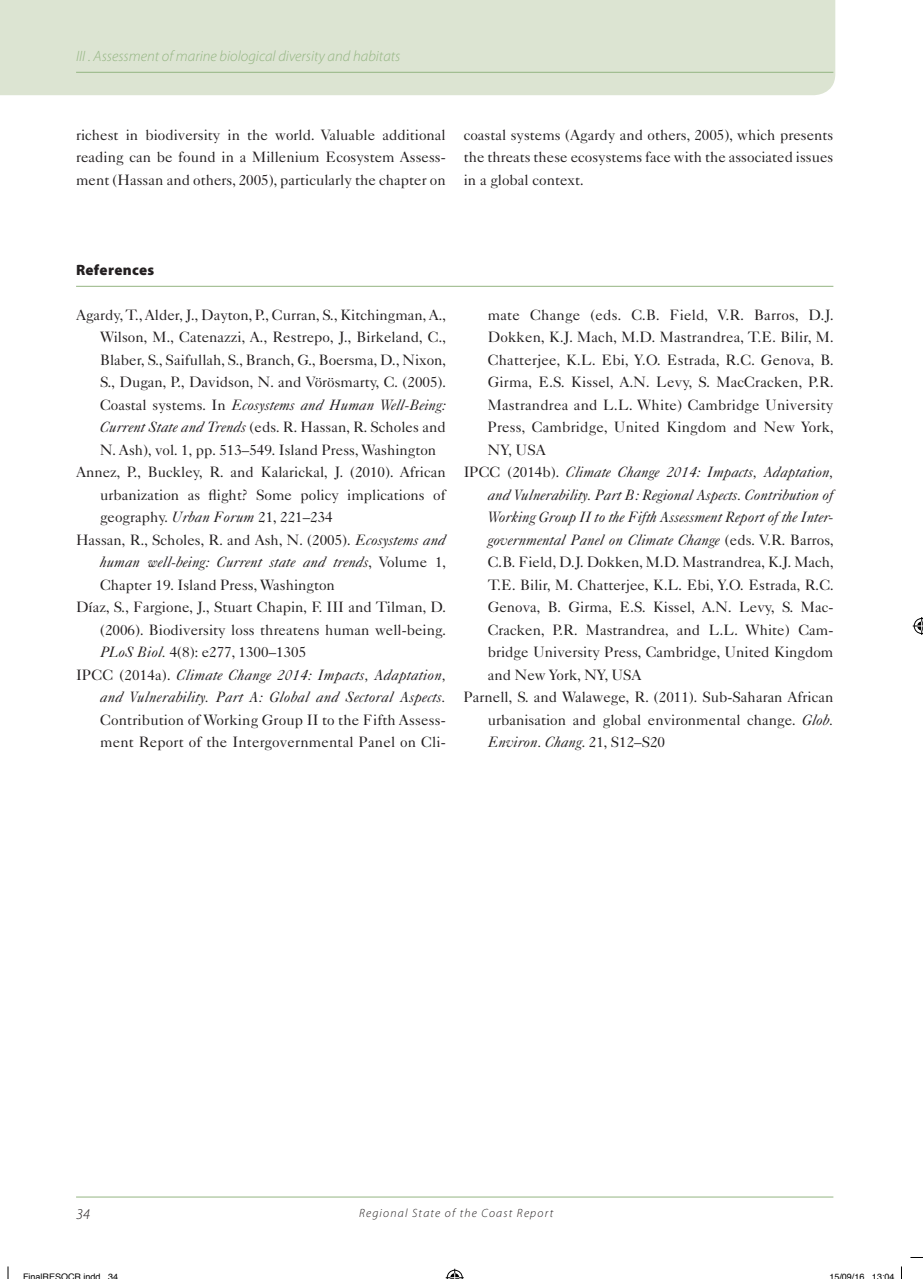
<style>
.page{position:relative;width:923px;height:1279px;background:#fff}
.page>*{position:absolute;margin:0;border:0;box-sizing:border-box;transform-origin:0 0}
.t1{font:15px/22.5px "Caslon 540 LT Std";color:#231f20;text-align:justify}
.t2{font:italic 15px "Caslon 540 LT Std";color:#231f20}
.t3{font:italic 300 15px "Myriad Pro";color:#94b582}
.t4{font:900 15px "Myriad Pro";color:#231f20}
.t5{font:italic 300 15px "Myriad Pro";color:#231f20}
.t6{font:italic 300 12px "Myriad Pro";letter-spacing:.1em;color:#231f20}
.t7{font:9px "Helvetica";color:#000}
.s1{font-style:normal}
.s2{font-style:italic}
</style>
<div class="page">
<div style="left:0;top:0;width:835px;height:95px;background:#dce4d2"></div>
<hr style="left:76px;top:72px;width:757px;height:1px;background:#94b582">
<hr style="left:76px;top:1197px;width:757px;height:1px;background:#94b582">
<hr style="left:76px;top:286px;width:757px;height:1px;background:#94b582">
<svg style="left:910px;top:1257px;width:12px;height:1px"></svg>
<svg style="left:7px;top:1266px;width:2px;height:13px"></svg>
<svg style="left:901px;top:1266px;width:1px;height:13px"></svg>
<svg style="left:445px;top:1269px;width:18px;height:10px"></svg>
<svg style="left:912px;top:617px;width:10px;height:18px"></svg>
<p class="t3" style="left:76px;top:47px;width:326px">III . Assessment of marine biological diversity and habitats</p>
<p class="t1" style="left:76px;top:123px;width:371px">richest in biodiversity in the world. Valuable additional reading can be found in a Millenium Ecosystem Assess&shy;ment (Hassan and others, 2005), particularly the chapter on</p>
<p class="t1" style="left:463px;top:123px;width:371px">coastal systems (Agardy and others, 2005), which presents the threats these ecosystems face with the associated issues in a global context.</p>
<p class="t4" style="left:76px;top:260px;width:80px">References</p>
<p class="t1" style="left:76px;top:303px;width:371px">Agardy, T., Alder, J., Dayton, P., Curran, S., Kitchingman, A.,</p>
<p class="t1" style="left:100px;top:326px;width:347px">Wilson, M., Catenazzi, A., Restrepo, J., Birkeland, C.,</p>
<p class="t1" style="left:100px;top:348px;width:347px">Blaber, S., Saifullah, S., Branch, G., Boersma, D., Nixon,</p>
<p class="t1" style="left:100px;top:371px;width:347px">S., Dugan, P., Davidson, N. and Vörösmarty, C. (2005).</p>
<p class="t2" style="left:100px;top:396px;width:347px"><span class="s1">Coastal systems. In</span> Ecosystems and Human Well-Being:</p>
<p class="t1" style="left:100px;top:416px;width:347px"><span class="s2">Current State and Trends</span> (eds. R. Hassan, R. Scholes and</p>
<p class="t1" style="left:100px;top:438px;width:337px">N. Ash), vol. 1, pp. 513–549. Island Press, Washington</p>
<p class="t1" style="left:76px;top:461px;width:371px">Annez, P., Buckley, R. and Kalarickal, J. (2010). African</p>
<p class="t1" style="left:100px;top:483px;width:347px">urbanization as flight? Some policy implications of</p>
<p class="t1" style="left:100px;top:506px;width:234px">geography. <span class="s2">Urban Forum</span> 21, 221–234</p>
<p class="t1" style="left:76px;top:528px;width:371px">Hassan, R., Scholes, R. and Ash, N. (2005). <span class="s2">Ecosystems and</span></p>
<p class="t2" style="left:100px;top:553px;width:347px">human well-being: Current state and trends<span class="s1">, Volume 1,</span></p>
<p class="t1" style="left:100px;top:573px;width:236px">Chapter 19. Island Press, Washington</p>
<p class="t1" style="left:76px;top:596px;width:371px">Díaz, S., Fargione, J., Stuart Chapin, F. III and Tilman, D.</p>
<p class="t1" style="left:100px;top:618px;width:348px">(2006). Biodiversity loss threatens human well-being.</p>
<p class="t1" style="left:100px;top:641px;width:207px"><span class="s2">PLoS Biol.</span> 4(8): e277, 1300–1305</p>
<p class="t2" style="left:76px;top:666px;width:371px"><span class="s1">IPCC (2014a).</span> Climate Change 2014: Impacts, Adaptation,</p>
<p class="t2" style="left:100px;top:688px;width:347px">and Vulnerability. Part A: Global and Sectoral Aspects.</p>
<p class="t1" style="left:100px;top:708px;width:347px">Contribution of Working Group II to the Fifth Assess&shy;ment Report of the Intergovernmental Panel on Cli-</p>
<p class="t1" style="left:487px;top:303px;width:347px">mate Change (eds. C.B. Field, V.R. Barros, D.J.</p>
<p class="t1" style="left:487px;top:326px;width:347px">Dokken, K.J. Mach, M.D. Mastrandrea, T.E. Bilir, M.</p>
<p class="t1" style="left:487px;top:348px;width:347px">Chatterjee, K.L. Ebi, Y.O. Estrada, R.C. Genova, B.</p>
<p class="t1" style="left:487px;top:371px;width:348px">Girma, E.S. Kissel, A.N. Levy, S. MacCracken, P.R.</p>
<p class="t1" style="left:487px;top:393px;width:347px">Mastrandrea and L.L. White) Cambridge University</p>
<p class="t1" style="left:487px;top:416px;width:347px">Press, Cambridge, United Kingdom and New York,</p>
<p class="t1" style="left:487px;top:438px;width:60px">NY, USA</p>
<p class="t2" style="left:463px;top:463px;width:371px"><span class="s1">IPCC (2014b).</span> Climate Change 2014: Impacts, Adaptation,</p>
<p class="t2" style="left:487px;top:486px;width:347px">and Vulnerability. Part B: Regional Aspects. Contribution of</p>
<p class="t2" style="left:487px;top:508px;width:347px">Working Group II to the Fifth Assessment Report of the Inter-</p>
<p class="t2" style="left:487px;top:531px;width:347px">governmental Panel on Climate Change <span class="s1">(eds. V.R. Barros,</span></p>
<p class="t1" style="left:487px;top:551px;width:348px">C.B. Field, D.J. Dokken, M.D. Mastrandrea, K.J. Mach,</p>
<p class="t1" style="left:487px;top:573px;width:348px">T.E. Bilir, M. Chatterjee, K.L. Ebi, Y.O. Estrada, R.C.</p>
<p class="t1" style="left:487px;top:596px;width:347px">Genova, B. Girma, E.S. Kissel, A.N. Levy, S. Mac-</p>
<p class="t1" style="left:487px;top:618px;width:347px">Cracken, P.R. Mastrandrea, and L.L. White) Cam-</p>
<p class="t1" style="left:487px;top:641px;width:347px">bridge University Press, Cambridge, United Kingdom</p>
<p class="t1" style="left:487px;top:663px;width:155px">and New York, NY, USA</p>
<p class="t1" style="left:463px;top:686px;width:371px">Parnell, S. and Walawege, R. (2011). Sub-Saharan African</p>
<p class="t1" style="left:487px;top:708px;width:347px">urbanisation and global environmental change. <span class="s2">Glob.</span></p>
<p class="t2" style="left:487px;top:733px;width:179px">Environ. Chang<span class="s1">. 21, S12–S20</span></p>
<p class="t5" style="left:76px;top:1205px;width:15px">34</p>
<p class="t6" style="left:359px;top:1206px;width:196px">Regional State of the Coast Report</p>
<p class="t7" style="left:23px;top:1270px;width:97px">FinalRESOCR indd 34</p>
<p class="t7" style="left:829px;top:1270px;width:67px">15/09/16 13:04</p>
</div>
